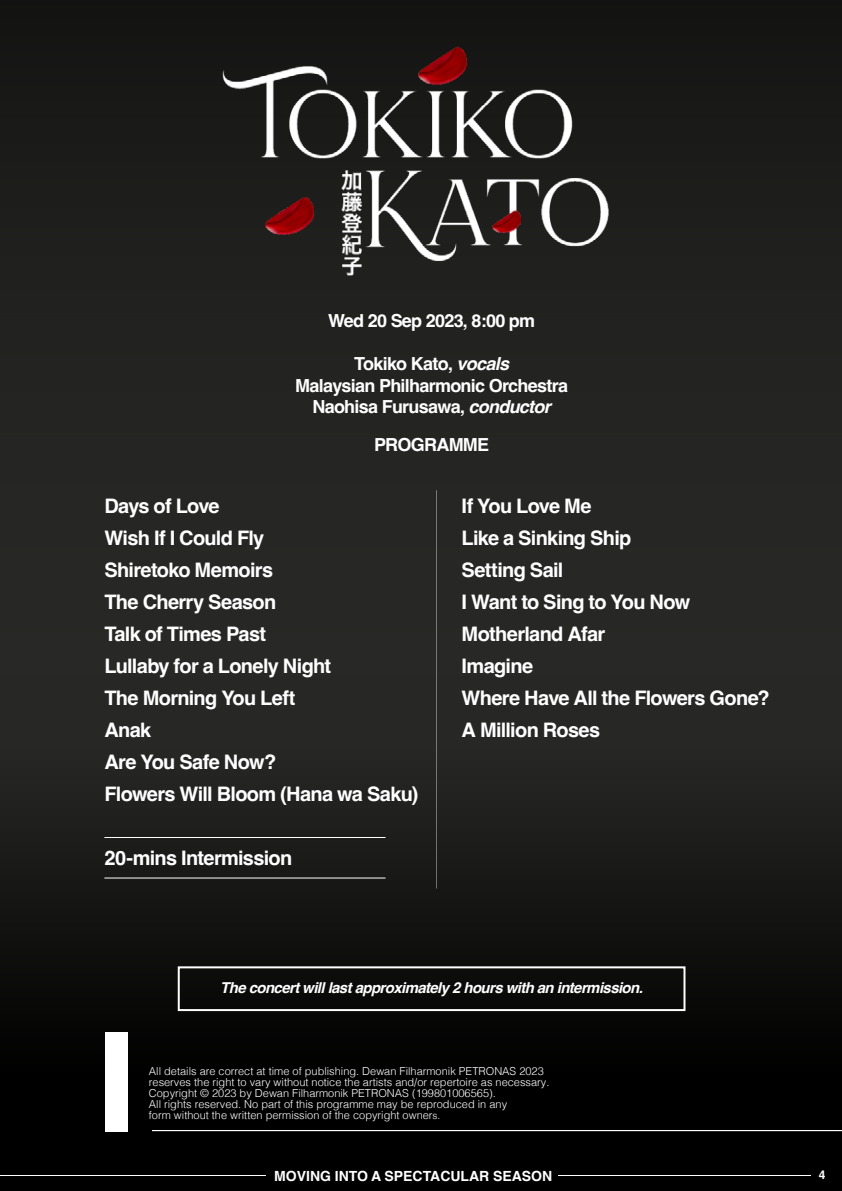
<style>
.page{position:relative;width:842px;height:1191px;background:#fff}
.page>*{position:absolute;margin:0;border:0;box-sizing:border-box;transform-origin:0 0}
.t1{font:700 20px "Helvetica";letter-spacing:-.035em;color:#fff}
.t2{font:700 18px "Helvetica";letter-spacing:-.04em;color:#fff}
.t3{font:italic 700 15px "Helvetica";letter-spacing:-.04em;color:#fff}
.t4{font:700 14px "Helvetica";color:#fff}
.t5{font:700 12px "Helvetica";color:#fff}
.t6{font:300 11px "Helvetica";color:#fff}
.s1{font-style:italic}
.s2{font-size:10px}
</style>
<div class="page">
<img style="left:0;top:0;width:842px;height:676px">
<div style="left:0;top:676px;width:842px;height:515px;background:linear-gradient(to bottom,#2c2c2a,#000)"></div>
<hr style="left:0;top:1175px;width:265px;height:1px;background:#fff">
<hr style="left:558px;top:1175px;width:252px;height:1px;background:#fff">
<hr style="left:151px;top:1127px;width:691px;height:4px;background:#231f20;opacity:.75">
<div style="left:105px;top:1032px;width:22px;height:99px;background:#fff"></div>
<div style="left:178px;top:966px;width:507px;height:45px;border:2px solid #fff"></div>
<img style="left:153px;top:32px;width:535px;height:256px">
<hr style="left:104px;top:837px;width:282px;height:1px;background:#fff">
<hr style="left:104px;top:877px;width:282px;height:1px;background:#fff">
<hr style="left:435px;top:490px;width:1px;height:398px;background:#fff">
<p class="t2" style="left:328px;top:310px;width:209px">Wed 20 Sep 2023, 8:00 pm</p>
<p class="t2" style="left:354px;top:353px;width:156px">Tokiko Kato, <span class="s1">vocals</span></p>
<p class="t2" style="left:295px;top:374px;width:274px">Malaysian Philharmonic Orchestra</p>
<p class="t2" style="left:312px;top:396px;width:240px">Naohisa Furusawa, <span class="s1">conductor</span></p>
<p class="t2" style="left:374px;top:434px;width:117px">PROGRAMME</p>
<p class="t1" style="left:104px;top:493px;width:117px">Days of Love</p>
<p class="t1" style="left:104px;top:525px;width:161px">Wish If I Could Fly</p>
<p class="t1" style="left:104px;top:557px;width:170px">Shiretoko Memoirs</p>
<p class="t1" style="left:104px;top:589px;width:173px">The Cherry Season</p>
<p class="t1" style="left:104px;top:621px;width:163px">Talk of Times Past</p>
<p class="t1" style="left:104px;top:653px;width:228px">Lullaby for a Lonely Night</p>
<p class="t1" style="left:104px;top:685px;width:193px">The Morning You Left</p>
<p class="t1" style="left:104px;top:717px;width:48px">Anak</p>
<p class="t1" style="left:104px;top:749px;width:173px">Are You Safe Now?</p>
<p class="t1" style="left:104px;top:781px;width:315px">Flowers Will Bloom (Hana wa Saku)</p>
<p class="t1" style="left:104px;top:845px;width:189px">20-mins Intermission</p>
<p class="t1" style="left:462px;top:493px;width:131px">If You Love Me</p>
<p class="t1" style="left:462px;top:525px;width:171px">Like a Sinking Ship</p>
<p class="t1" style="left:462px;top:557px;width:103px">Setting Sail</p>
<p class="t1" style="left:462px;top:589px;width:230px">I Want to Sing to You Now</p>
<p class="t1" style="left:462px;top:621px;width:145px">Motherland Afar</p>
<p class="t1" style="left:462px;top:653px;width:73px">Imagine</p>
<p class="t1" style="left:462px;top:685px;width:309px">Where Have All the Flowers Gone?</p>
<p class="t1" style="left:462px;top:717px;width:140px">A Million Roses</p>
<p class="t3" style="left:220px;top:978px;width:424px">The concert will last approximately 2 hours with an intermission.</p>
<p class="t6" style="left:149px;top:1061px;width:396px">All details are correct at time of publishing. Dewan Filharmonik PETRONAS 2023</p>
<p class="t6" style="left:149px;top:1072px;width:402px">reserves the right to vary without notice the artists and/or repertoire as necessary.</p>
<p class="t6" style="left:149px;top:1083px;width:348px">Copyright © 2023 by Dewan Filharmonik PETRONAS (199801006565).</p>
<p class="t6" style="left:149px;top:1094px;width:360px">All rights reserved. No part of this programme may be reproduced in any</p>
<p class="t6" style="left:149px;top:1105px;width:293px">form without the written permission of the copyright owner<span class="s2">s.</span></p>
<p class="t4" style="left:274px;top:1167px;width:279px">MOVING INTO A SPECTACULAR SEASON</p>
<p class="t5" style="left:819px;top:1167px;width:8px">4</p>
</div>
